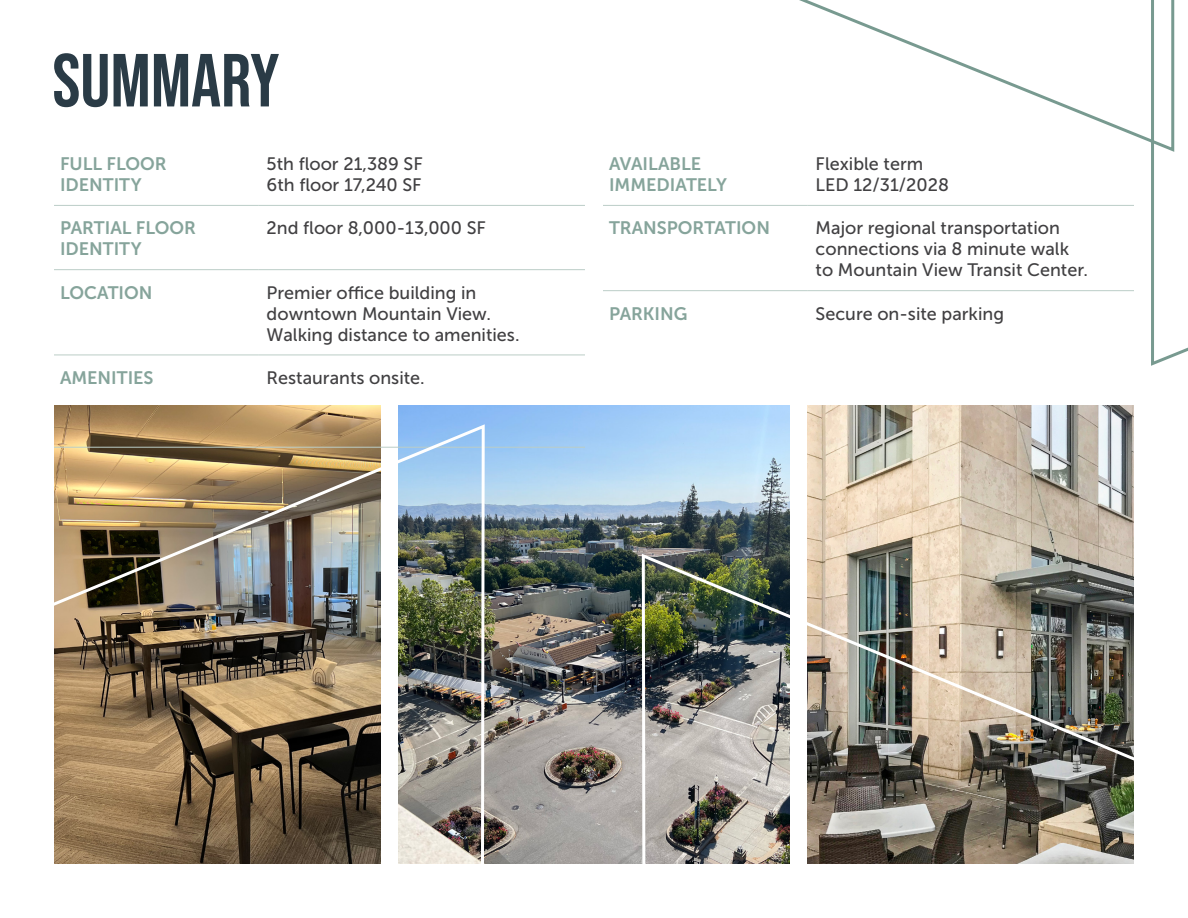
<style>
.page{position:relative;width:1188px;height:918px;background:#fff}
.page>*{position:absolute;margin:0;border:0;box-sizing:border-box;transform-origin:0 0}
.t1{font:700 75px "Bebas Neue Pro";color:#2a3b46}
.t2{font:18px/21px "Museo Sans 500";color:#414042}
.t3{font:18px/21px "Museo Sans 700";color:#86a49b}
</style>
<div class="page">
<img style="left:54px;top:405px;width:327px;height:17px">
<img style="left:398px;top:405px;width:392px;height:459px">
<img style="left:807px;top:405px;width:327px;height:146px">
<img style="left:640px;top:551px;width:494px;height:313px">
<hr style="left:54px;top:205px;width:204px;height:1px;background:#bbcdc7">
<hr style="left:258px;top:205px;width:327px;height:1px;background:#bbcdc7">
<hr style="left:54px;top:269px;width:204px;height:1px;background:#bbcdc7">
<hr style="left:258px;top:269px;width:327px;height:1px;background:#bbcdc7">
<hr style="left:54px;top:355px;width:204px;height:1px;background:#bbcdc7">
<hr style="left:258px;top:355px;width:327px;height:1px;background:#bbcdc7">
<hr style="left:258px;top:447px;width:327px;height:1px;background:#bbcdc7">
<hr style="left:603px;top:205px;width:204px;height:1px;background:#bbcdc7">
<hr style="left:807px;top:205px;width:327px;height:1px;background:#bbcdc7">
<hr style="left:603px;top:290px;width:204px;height:1px;background:#bbcdc7">
<hr style="left:807px;top:290px;width:327px;height:1px;background:#bbcdc7">
<img style="left:54px;top:422px;width:432px;height:442px">
<svg style="left:799px;top:0;width:350px;height:142px"></svg>
<svg style="left:1149px;top:0;width:39px;height:366px"></svg>
<h1 class="t1" style="left:52px;top:38px;width:229px">SUMMARY</h1>
<p class="t3" style="left:60px;top:153px;width:108px">FULL FLOOR<br>IDENTITY</p>
<p class="t2" style="left:267px;top:154px;width:158px">5th floor 21,389 SF<br>6th floor 17,240 SF</p>
<p class="t3" style="left:60px;top:218px;width:138px">PARTIAL FLOOR<br>IDENTITY</p>
<p class="t2" style="left:267px;top:218px;width:221px">2nd floor 8,000-13,000 SF</p>
<p class="t3" style="left:60px;top:282px;width:94px">LOCATION</p>
<p class="t2" style="left:267px;top:282px;width:254px">Premier office building in downtown Mountain View.<br>Walking distance to amenities.</p>
<p class="t3" style="left:60px;top:367px;width:95px">AMENITIES</p>
<p class="t2" style="left:267px;top:367px;width:160px">Restaurants onsite.</p>
<p class="t3" style="left:609px;top:153px;width:120px">AVAILABLE<br>IMMEDIATELY</p>
<p class="t2" style="left:816px;top:154px;width:135px">Flexible term<br>LED 12/31/2028</p>
<p class="t3" style="left:609px;top:218px;width:163px">TRANSPORTATION</p>
<p class="t2" style="left:816px;top:218px;width:274px">Major regional transportation connections via 8 minute walk to Mountain View Transit Center.</p>
<p class="t3" style="left:609px;top:303px;width:80px">PARKING</p>
<p class="t2" style="left:816px;top:303px;width:190px">Secure on-site parking</p>
</div>
